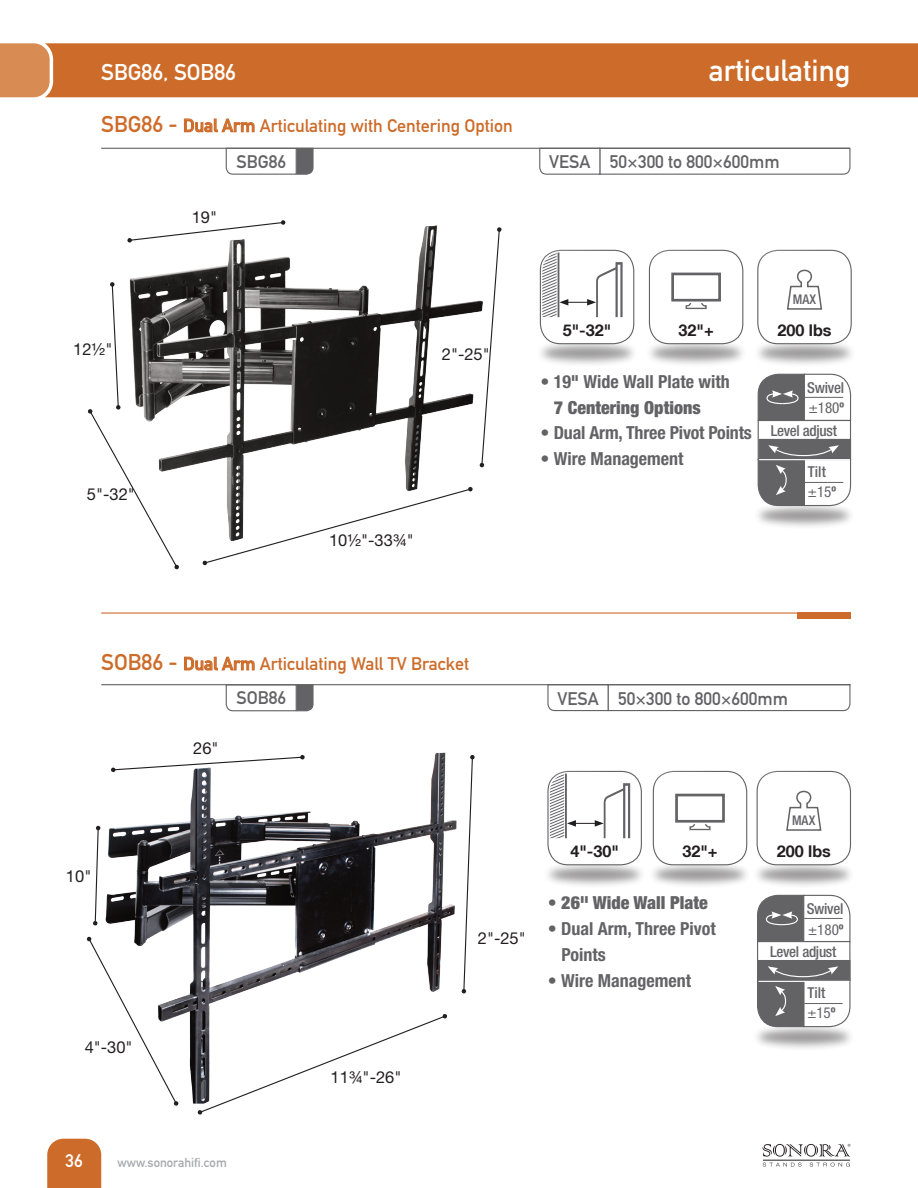
<style>
.page{position:relative;width:918px;height:1188px;background:#fff}
.page>*{position:absolute;margin:0;border:0;box-sizing:border-box;transform-origin:0 0}
.t1{font:30px "DIN Mittelschrift Std";color:#fff}
.t2{font:22.5px "DIN Mittelschrift Std";color:#fff}
.t3{font:700 condensed 18px/25.8px "Helvetica Neue";color:#636366}
.t4{font:18px "DIN Mittelschrift Std";color:#cd6c2a}
.t5{font:18px "DIN Mittelschrift Std";color:#636366}
.t6{font:900 condensed 18px "Helvetica Neue";color:#636366}
.t7{font:18px "DIN Mittelschrift Std";color:#fff}
.t8{font:16.5px "Helvetica Neue";color:#231f20}
.t9{font:700 16.2px "Helvetica Neue LT";color:#231f20}
.t10{font:500 condensed 15.15px/20.4px "Helvetica Neue";letter-spacing:-.02em;color:#636366}
.t11{font:500 condensed 13.2px "Helvetica Neue LT";letter-spacing:.015em;color:#636366}
.t12{font:12.75px "DIN Mittelschrift Std";color:#a8a9ad}
.s1{font-size:22.5px}
.s2{font-weight:400}
.s3{font-weight:700}
</style>
<div class="page">
<div style="left:50px;top:43px;width:868px;height:54px;background:#cd6c2a"></div>
<svg style="left:0;top:43px;width:50px;height:54px;background:#d9905a"></svg>
<svg style="left:763px;top:1144px;width:88px;height:13px"></svg>
<svg style="left:763px;top:1163px;width:39px;height:4px"></svg>
<svg style="left:810px;top:1163px;width:40px;height:4px"></svg>
<hr style="left:763px;top:1160px;width:87px;height:1px;background:#231f20">
<div style="left:47px;top:1139px;width:54px;height:49px;background:#cd6c2a"></div>
<svg style="left:184px;top:656px;width:71px;height:15px"></svg>
<svg style="left:184px;top:118px;width:71px;height:15px"></svg>
<div style="left:797px;top:612px;width:53px;height:7px;background:#cd6c2a"></div>
<hr style="left:101px;top:612px;width:749px;height:2px;background:#cd6c2a">
<svg style="left:547px;top:684px;width:304px;height:28px"></svg>
<svg style="left:539px;top:147px;width:312px;height:28px"></svg>
<svg style="left:225px;top:685px;width:89px;height:27px"></svg>
<svg style="left:225px;top:147px;width:89px;height:28px"></svg>
<img style="left:105px;top:752px;width:352px;height:352px">
<svg style="left:111px;top:755px;width:194px;height:17px"></svg>
<svg style="left:93px;top:825px;width:8px;height:101px"></svg>
<svg style="left:461px;top:755px;width:14px;height:239px"></svg>
<svg style="left:197px;top:1014px;width:250px;height:101px"></svg>
<svg style="left:87px;top:936px;width:92px;height:170px"></svg>
<img style="left:129px;top:225px;width:350px;height:262px">
<svg style="left:127px;top:220px;width:159px;height:23px"></svg>
<svg style="left:88px;top:282px;width:91px;height:288px"></svg>
<svg style="left:479px;top:227px;width:23px;height:241px"></svg>
<svg style="left:202px;top:487px;width:271px;height:79px"></svg>
<div style="left:751px;top:860px;width:103px;height:29px;background:#231f20;opacity:.46"></div>
<svg style="left:756px;top:770px;width:96px;height:96px"></svg>
<div style="left:648px;top:860px;width:102px;height:29px;background:#231f20;opacity:.46"></div>
<svg style="left:652px;top:770px;width:96px;height:96px"></svg>
<div style="left:752px;top:339px;width:103px;height:29px;background:#231f20;opacity:.46"></div>
<svg style="left:757px;top:249px;width:95px;height:96px"></svg>
<div style="left:644px;top:339px;width:102px;height:29px;background:#231f20;opacity:.46"></div>
<svg style="left:648px;top:249px;width:96px;height:96px"></svg>
<div style="left:542px;top:860px;width:103px;height:29px;background:#231f20;opacity:.46"></div>
<svg style="left:547px;top:770px;width:95px;height:96px"></svg>
<hr style="left:565px;top:774px;width:2px;height:64px;background:#636366">
<div style="left:535px;top:339px;width:102px;height:29px;background:#231f20;opacity:.46"></div>
<svg style="left:539px;top:249px;width:96px;height:96px"></svg>
<hr style="left:558px;top:253px;width:1px;height:64px;background:#636366">
<hr style="left:101px;top:684px;width:749px;height:1px;background:#636366">
<hr style="left:101px;top:148px;width:749px;height:1px;background:#636366">
<div style="left:751px;top:1022px;width:103px;height:29px;background:#231f20;opacity:.46"></div>
<svg style="left:757px;top:894px;width:94px;height:49px"></svg>
<div style="left:757px;top:941px;width:93px;height:40px;background:#fff;border:1px solid #636366"></div>
<div style="left:758px;top:960px;width:92px;height:20px;background:#636366"></div>
<svg style="left:756px;top:966px;width:95px;height:62px"></svg>
<div style="left:752px;top:501px;width:103px;height:29px;background:#231f20;opacity:.46"></div>
<svg style="left:757px;top:373px;width:95px;height:49px"></svg>
<div style="left:758px;top:420px;width:93px;height:40px;background:#fff;border:1px solid #636366"></div>
<div style="left:759px;top:439px;width:92px;height:20px;background:#636366"></div>
<svg style="left:757px;top:445px;width:95px;height:62px"></svg>
<hr style="left:759px;top:981px;width:90px;height:1px;background:#fff">
<hr style="left:759px;top:459px;width:91px;height:1px;background:#fff">
<p class="t2" style="left:101px;top:59px;width:136px">SBG86, SOB86</p>
<p class="t4" style="left:101px;top:115px;width:413px"><span class="s1">SBG86 -</span> Dual Arm Articulating with Centering Option</p>
<p class="t8" style="left:192px;top:208px;width:27px">19"</p>
<p class="t5" style="left:236px;top:151px;width:51px">SBG86</p>
<p class="t8" style="left:73px;top:340px;width:41px">12½"</p>
<p class="t8" style="left:442px;top:345px;width:49px">2"-25"</p>
<p class="t8" style="left:87px;top:485px;width:49px">5"-32"</p>
<p class="t8" style="left:329px;top:531px;width:86px">10½"-33¾"</p>
<h1 class="t1" style="left:709px;top:53px;width:143px">articulating</h1>
<p class="t5" style="left:549px;top:151px;width:232px">VESA 50×300 to 800×600mm</p>
<p class="t11" style="left:793px;top:291px;width:25px">MAX</p>
<p class="t9" style="left:563px;top:320px;width:50px">5"-32"</p>
<p class="t9" style="left:679px;top:320px;width:37px">32"+</p>
<p class="t3" style="left:540px;top:368px;width:191px">• 19" Wide Wall Plate with</p>
<p class="t6" style="left:554px;top:396px;width:148px">7 Centering Options</p>
<p class="t3" style="left:540px;top:420px;width:213px">• Dual Arm, Three Pivot Points</p>
<p class="t3" style="left:540px;top:446px;width:145px">• Wire Management</p>
<p class="t9" style="left:777px;top:320px;width:56px">200 lbs</p>
<p class="t10" style="left:807px;top:377px;width:38px">Swivel <span class="s2">±180</span><span class="s3">º</span></p>
<p class="t10" style="left:771px;top:420px;width:68px">Level adjust</p>
<p class="t10" style="left:808px;top:461px;width:30px">Tilt <span class="s2">±15</span><span class="s3">º</span></p>
<p class="t4" style="left:101px;top:653px;width:369px"><span class="s1">SOB86 -</span> Dual Arm Articulating Wall TV Bracket</p>
<p class="t8" style="left:193px;top:738px;width:27px">26"</p>
<p class="t5" style="left:236px;top:687px;width:51px">SOB86</p>
<p class="t8" style="left:66px;top:866px;width:27px">10"</p>
<p class="t8" style="left:85px;top:1037px;width:49px">4"-30"</p>
<p class="t8" style="left:331px;top:1067px;width:72px">11¾"-26"</p>
<p class="t8" style="left:478px;top:928px;width:49px">2"-25"</p>
<p class="t5" style="left:557px;top:688px;width:232px">VESA 50×300 to 800×600mm</p>
<p class="t9" style="left:570px;top:841px;width:50px">4"-30"</p>
<p class="t9" style="left:682px;top:841px;width:37px">32"+</p>
<p class="t6" style="left:548px;top:892px;width:161px"><span class="s3">•</span> 26" Wide Wall Plate</p>
<p class="t3" style="left:561px;top:916px;width:156px;text-indent:-14px">• Dual Arm, Three Pivot<br>Points</p>
<p class="t3" style="left:548px;top:967px;width:145px">• Wire Management</p>
<p class="t11" style="left:792px;top:812px;width:25px">MAX</p>
<p class="t9" style="left:777px;top:841px;width:56px">200 lbs</p>
<p class="t10" style="left:807px;top:899px;width:38px">Swivel <span class="s2">±180</span><span class="s3">º</span></p>
<p class="t10" style="left:770px;top:941px;width:68px">Level adjust</p>
<p class="t10" style="left:807px;top:982px;width:30px">Tilt <span class="s2">±15</span><span class="s3">º</span></p>
<p class="t7" style="left:66px;top:1150px;width:19px">36</p>
<p class="t12" style="left:118px;top:1155px;width:111px">www.sonorahifi.com</p>
</div>
